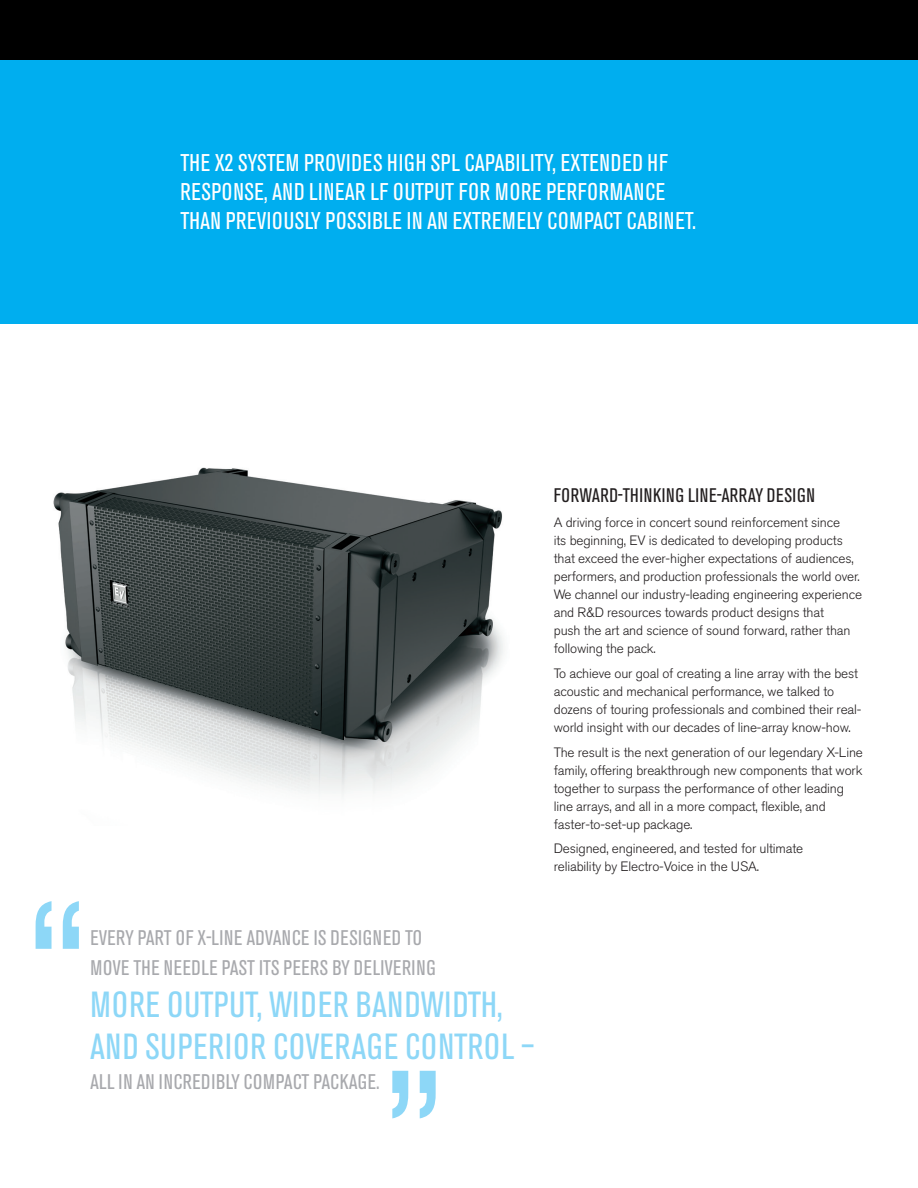
<style>
.page{position:relative;width:918px;height:1188px;background:#fff}
.page>*{position:absolute;margin:0;border:0;box-sizing:border-box;transform-origin:0 0}
.t1{font:condensed 187.5px "Akzidenz Grotesk Pro";color:#8dd7f7}
.t2{font:condensed 36px/42px "Akzidenz Grotesk Pro";letter-spacing:.02em;color:#8dd7f7}
.t3{font:condensed 24px/28.8px "Akzidenz Grotesk Pro";letter-spacing:.02em;color:#fff}
.t4{font:condensed 21px/30px "Akzidenz Grotesk Pro";letter-spacing:.02em;color:#a8a9ad}
.t5{font:condensed 19.5px "Akzidenz Grotesk Pro";letter-spacing:.02em;color:#231f20}
.t6{font:300 13.5px/18px "Akzidenz Grotesk Pro";letter-spacing:-.01em;color:#231f20}
</style>
<div class="page">
<div style="left:0;top:0;width:918px;height:60px;background:#000"></div>
<img style="left:53px;top:467px;width:450px;height:329px">
<div style="left:0;top:60px;width:918px;height:264px;background:#00aeef"></div>
<h3 class="t3" style="left:180px;top:148px;width:517px">THE X2 SYSTEM PROVIDES HIGH SPL CAPABILITY, EXTENDED HF<br>RESPONSE, AND LINEAR LF OUTPUT FOR MORE PERFORMANCE<br>THAN PREVIOUSLY POSSIBLE IN AN EXTREMELY COMPACT CABINET.</h3>
<h1 class="t1" style="left:28px;top:846px;width:60px">“</h1>
<h3 class="t4" style="left:90px;top:922px;width:347px">EVERY PART OF X-LINE ADVANCE IS DESIGNED TO<br>MOVE THE NEEDLE PAST ITS PEERS BY DELIVERING</h3>
<h2 class="t2" style="left:90px;top:982px;width:446px">MORE OUTPUT, WIDER BANDWIDTH,<br>AND SUPERIOR COVERAGE CONTROL –</h2>
<h3 class="t4" style="left:90px;top:1066px;width:291px">ALL IN AN INCREDIBLY COMPACT PACKAGE.</h3>
<h1 class="t1" style="left:385px;top:1016px;width:60px">”</h1>
<h3 class="t5" style="left:554px;top:483px;width:262px">FORWARD-THINKING LINE-ARRAY DESIGN</h3>
<p class="t6" style="left:554px;top:513px;width:310px">A driving force in concert sound reinforcement since<br>its beginning, EV is dedicated to developing products that exceed the ever-higher expectations of audiences, performers, and production professionals the world over.<br>We channel our industry-leading engineering experience and R&amp;D resources towards product designs that<br>push the art and science of sound forward, rather than following the pack.</p>
<p class="t6" style="left:554px;top:664px;width:309px">To achieve our goal of creating a line array with the best acoustic and mechanical performance, we talked to dozens of touring professionals and combined their real&shy;world insight with our decades of line-array know-how.</p>
<p class="t6" style="left:554px;top:743px;width:311px">The result is the next generation of our legendary X-Line family, offering breakthrough new components that work together to surpass the performance of other leading line arrays, and all in a more compact, flexible, and faster-to-set-up package.</p>
<p class="t6" style="left:554px;top:840px;width:251px">Designed, engineered, and tested for ultimate reliability by Electro-Voice in the USA.</p>
</div>
